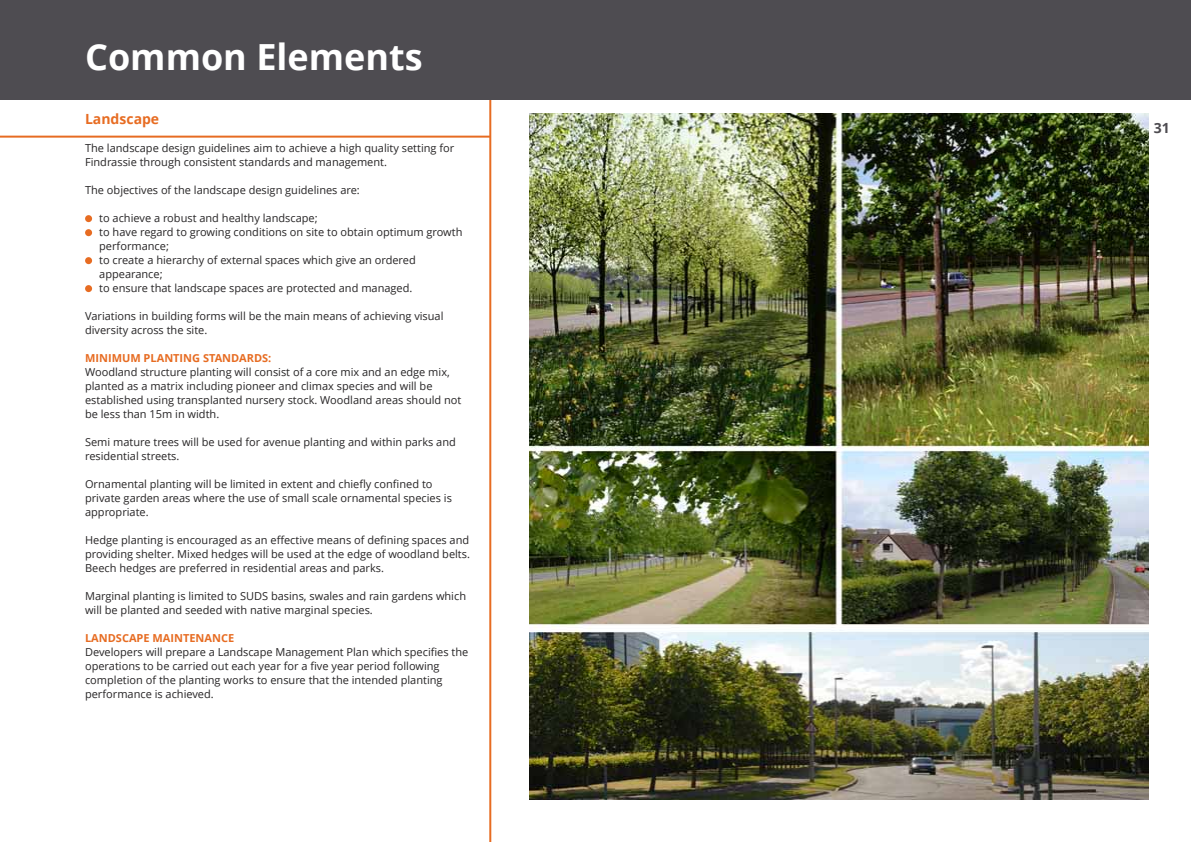
<style>
.page{position:relative;width:1191px;height:842px;background:#fff}
.page>*{position:absolute;margin:0;border:0;box-sizing:border-box;transform-origin:0 0}
.t1{font:700 36px "Open Sans";color:#fff}
.t2{font:700 14px "Open Sans";color:#e76c22}
.t3{font:700 14px "Open Sans";color:#4e4c51}
.t4{font:11px/14px "Open Sans";color:#272526}
.t5{font:700 11px "Open Sans";color:#e76c22}
</style>
<div class="page">
<hr style="left:489px;top:22px;width:2px;height:820px;background:#e76c22">
<hr style="left:0;top:136px;width:490px;height:2px;background:#e76c22">
<div style="left:85px;top:285px;width:7px;height:7px;background:#e76c22;border-radius:50%"></div>
<div style="left:85px;top:257px;width:7px;height:7px;background:#e76c22;border-radius:50%"></div>
<div style="left:85px;top:229px;width:7px;height:7px;background:#e76c22;border-radius:50%"></div>
<div style="left:85px;top:215px;width:7px;height:7px;background:#e76c22;border-radius:50%"></div>
<img style="left:529px;top:113px;width:619px;height:686px">
<div style="left:0;top:0;width:1190px;height:99px;background:#4e4c51"></div>
<p class="t1" style="left:85px;top:32px;width:339px">Common Elements</p>
<p class="t2" style="left:85px;top:109px;width:76px">Landscape</p>
<p class="t4" style="left:85px;top:141px;width:371px">The landscape design guidelines aim to achieve a high quality setting for<br>Findrassie through consistent standards and management.</p>
<p class="t4" style="left:85px;top:183px;width:276px">The objectives of the landscape design guidelines are:</p>
<p class="t4" style="left:99px;top:211px;width:220px">to achieve a robust and healthy landscape;</p>
<p class="t4" style="left:99px;top:225px;width:365px">to have regard to growing conditions on site to obtain optimum growth performance;</p>
<p class="t4" style="left:99px;top:253px;width:318px">to create a hierarchy of external spaces which give an ordered appearance;</p>
<p class="t4" style="left:99px;top:281px;width:315px">to ensure that landscape spaces are protected and managed.</p>
<p class="t4" style="left:85px;top:309px;width:360px">Variations in building forms will be the main means of achieving visual diversity across the site.</p>
<p class="t5" style="left:85px;top:350px;width:188px">MINIMUM PLANTING STANDARDS:</p>
<p class="t4" style="left:85px;top:365px;width:378px">Woodland structure planting will consist of a core mix and an edge mix, planted as a matrix including pioneer and climax species and will be established using transplanted nursery stock. Woodland areas should not be less than 15m in width.</p>
<p class="t4" style="left:85px;top:435px;width:372px">Semi mature trees will be used for avenue planting and within parks and residential streets.</p>
<p class="t4" style="left:85px;top:477px;width:368px">Ornamental planting will be limited in extent and chiefly confined to private garden areas where the use of small scale ornamental species is appropriate.</p>
<p class="t4" style="left:85px;top:533px;width:386px;text-align:justify">Hedge planting is encouraged as an effective means of defining spaces and providing shelter. Mixed hedges will be used at the edge of woodland belts.<br>Beech hedges are preferred in residential areas and parks.</p>
<p class="t4" style="left:85px;top:589px;width:382px">Marginal planting is limited to SUDS basins, swales and rain gardens which will be planted and seeded with native marginal species.</p>
<p class="t5" style="left:85px;top:630px;width:151px">LANDSCAPE MAINTENANCE</p>
<p class="t4" style="left:85px;top:645px;width:385px">Developers will prepare a Landscape Management Plan which specifies the operations to be carried out each year for a five year period following completion of the planting works to ensure that the intended planting performance is achieved.</p>
<p class="t3" style="left:1153px;top:118px;width:17px">31</p>
</div>
